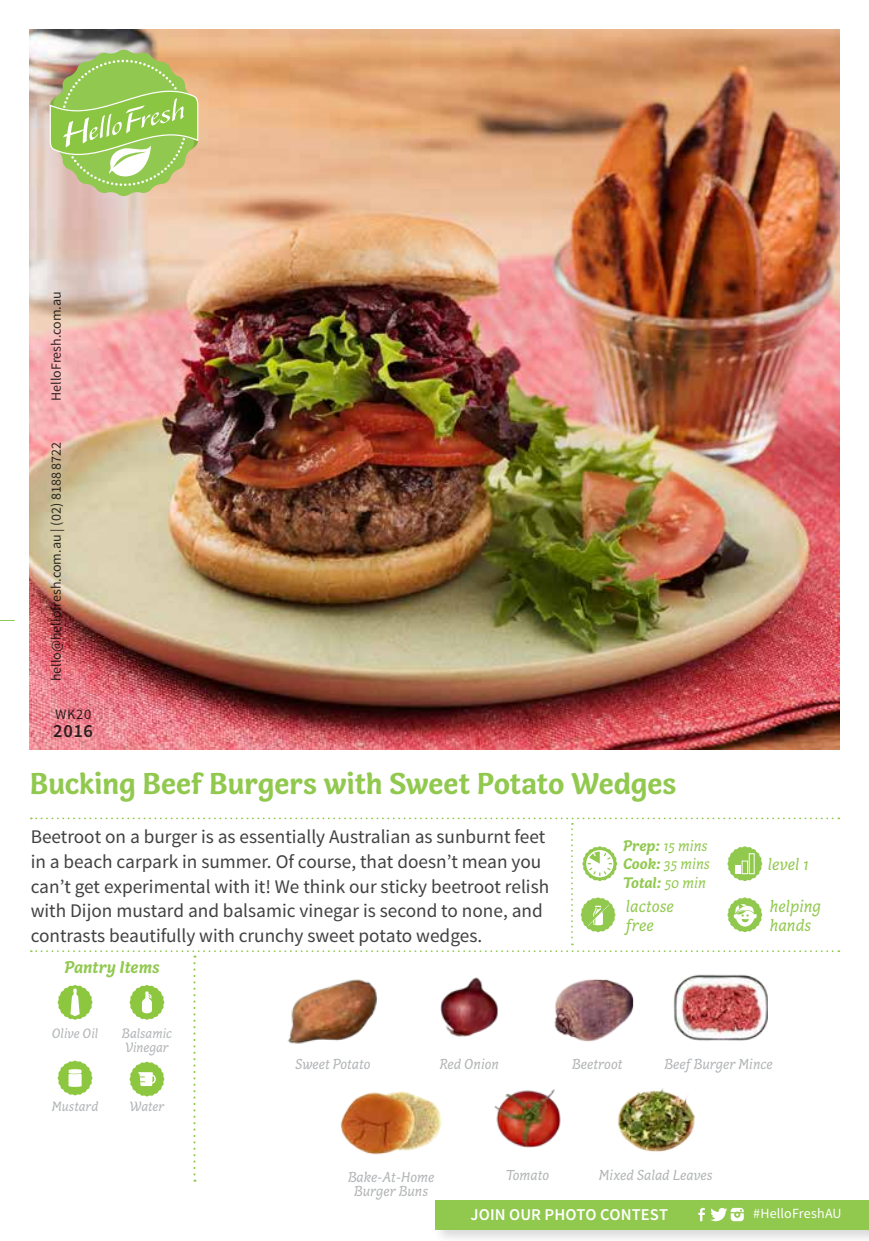
<style>
.page{position:relative;width:869px;height:1241px;background:#fff}
.page>*{position:absolute;margin:0;border:0;box-sizing:border-box;transform-origin:0 0}
.t1{font:700 30.97px "Capucine Basic";letter-spacing:-.005em;color:#91c84e}
.t2{font:19.25px/24.5px "Source Sans Pro";color:#414042}
.t3{font:600 18.55px "Source Sans Pro";color:#000}
.t4{font:italic 17.5px/18.6px "Capucine Basic";color:#91c84e}
.t5{font:italic 700 17.5px "Capucine Basic";color:#91c84e}
.t6{font:600 16.45px "Source Sans Pro";letter-spacing:.005em;color:#fff}
.t7{font:italic 15.75px/18.9px "Capucine Basic";color:#91c84e}
.t8{font:italic 14.88px/14.5px "Capucine Basic";color:#b1b4b6;text-align:center}
.t9{font:14.53px "Source Sans Pro";color:#000}
.t10{font:14px "Source Sans Pro";color:#000}
.t11{font:italic 14px/14.5px "Capucine Basic";color:#b1b4b6}
.t12{font:14px "Source Sans Pro";letter-spacing:.01em;color:#fff}
.s1{font-weight:700}
</style>
<div class="page">
<img style="left:30px;top:30px;width:808px;height:719px">
<svg style="left:0;top:620px;width:14px;height:1px"></svg>
<svg style="left:50px;top:50px;width:148px;height:146px;background:#acc970"></svg>
<div style="left:432px;top:1197px;width:436px;height:43px;background:#000;opacity:.15"></div>
<div style="left:435px;top:1199px;width:433px;height:29px;background:#91c84e"></div>
<svg style="left:698px;top:1207px;width:6px;height:13px"></svg>
<svg style="left:710px;top:1207px;width:33px;height:13px"></svg>
<svg style="left:31px;top:817px;width:808px;height:364px"></svg>
<p class="t10" style="left:47px;top:401px;width:111px;rotate:-90deg">HelloFresh.com.au</p>
<p class="t10" style="left:47px;top:681px;width:241px;rotate:-90deg">hello@hellofresh.com.au | (02) 8188 8722</p>
<p class="t9" style="left:55px;top:705px;width:38px">WK20</p>
<p class="t3" style="left:53px;top:719px;width:41px">2016</p>
<h1 class="t1" style="left:30px;top:759px;width:648px">Bucking Beef Burgers with Sweet Potato Wedges</h1>
<p class="t2" style="left:31px;top:825px;width:520px">Beetroot on a burger is as essentially Australian as sunburnt feet in a beach carpark in summer. Of course, that doesn’t mean you can’t get experimental with it! We think our sticky beetroot relish with Dijon mustard and balsamic vinegar is second to none, and contrasts beautifully with crunchy sweet potato wedges.</p>
<p class="t7" style="left:623px;top:836px;width:88px"><span class="s1">Prep:</span> 15 mins<br><span class="s1">Cook:</span> 35 mins<br><span class="s1">Total:</span> 50 min</p>
<p class="t4" style="left:767px;top:855px;width:42px">level 1</p>
<p class="t4" style="left:625px;top:897px;width:49px">lactose free</p>
<p class="t4" style="left:769px;top:897px;width:53px">helping hands</p>
<p class="t5" style="left:64px;top:954px;width:97px">Pantry Items</p>
<p class="t11" style="left:52px;top:1026px;width:48px">Olive Oil</p>
<p class="t11" style="left:122px;top:1026px;width:51px">Balsamic<br>Vinegar</p>
<p class="t11" style="left:52px;top:1100px;width:48px">Mustard</p>
<p class="t11" style="left:129px;top:1100px;width:36px">Water</p>
<p class="t8" style="left:295px;top:1057px;width:77px">Sweet Potato</p>
<p class="t8" style="left:439px;top:1057px;width:61px">Red Onion</p>
<p class="t8" style="left:572px;top:1057px;width:52px">Beetroot</p>
<p class="t8" style="left:664px;top:1057px;width:110px">Beef Burger Mince</p>
<p class="t8" style="left:348px;top:1170px;width:88px">Bake-At-Home<br>Burger Buns</p>
<p class="t8" style="left:505px;top:1168px;width:45px">Tomato</p>
<p class="t8" style="left:598px;top:1168px;width:115px">Mixed Salad Leaves</p>
<p class="t6" style="left:470px;top:1203px;width:199px">JOIN OUR PHOTO CONTEST</p>
<p class="t12" style="left:753px;top:1204px;width:90px">#HelloFreshAU</p>
</div>
